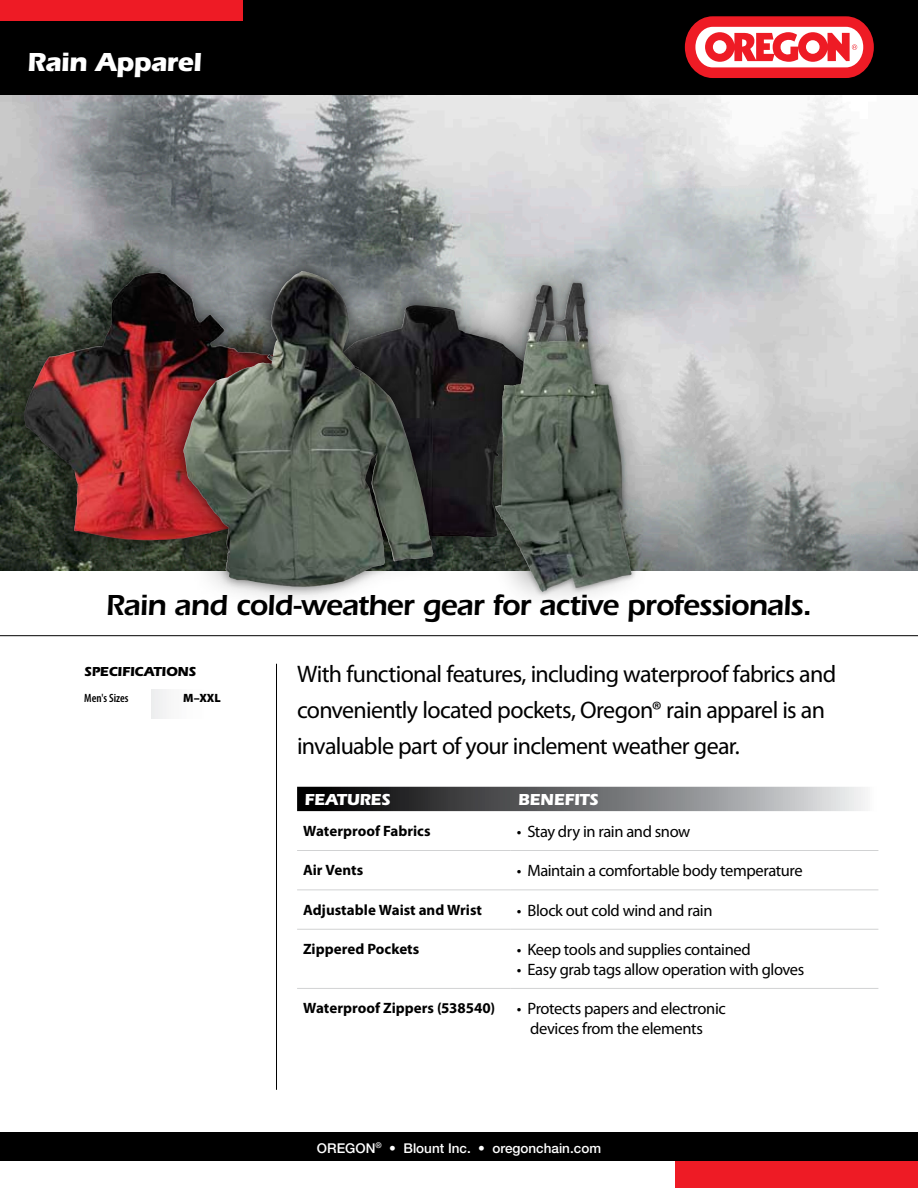
<style>
.page{position:relative;width:918px;height:1188px;background:#fff}
.page>*{position:absolute;margin:0;border:0;box-sizing:border-box;transform-origin:0 0}
.t1{font:600 30px "ITC Eras Std";letter-spacing:-.03em;color:#000}
.t2{font:700 27px "ITC Eras Std";letter-spacing:-.02em;color:#fff}
.t3{font:24px/36px "Myriad Pro";letter-spacing:-.03em;color:#000}
.t4{font:16.5px/19.8px "Myriad Pro";letter-spacing:-.025em;color:#000;text-align:center}
.t5{font:700 16.5px "ITC Eras Std";letter-spacing:-.02em;color:#fff}
.t6{font:700 15px "Myriad Pro";color:#000}
.t7{font:500 13.5px "Helvetica Neue LT Pro";color:#fff}
.t8{font:700 13.5px "ITC Eras Std";letter-spacing:-.015em;color:#000}
.t9{font:600 condensed 12px "Myriad Pro";color:#000}
.t10{font:900 12px "Myriad Pro";color:#000}
</style>
<div class="page">
<img style="left:0;top:94px;width:918px;height:477px">
<div style="left:0;top:0;width:918px;height:94px;background:#000"></div>
<svg style="left:685px;top:16px;width:189px;height:62px;background:#e25e65"></svg>
<div style="left:0;top:0;width:243px;height:20px;background:#ee1b25"></div>
<div style="left:675px;top:1161px;width:243px;height:27px;background:#ee1b25"></div>
<div style="left:0;top:1133px;width:918px;height:28px;background:#000"></div>
<hr style="left:0;top:635px;width:918px;height:1px;background:#000">
<hr style="left:276px;top:664px;width:1px;height:426px;background:#000">
<div style="left:151px;top:689px;width:102px;height:29px;background:linear-gradient(to right,#f3f3f4,#fff)"></div>
<svg style="left:297px;top:787px;width:568px;height:24px;background:#6b6c6e"></svg>
<hr style="left:297px;top:850px;width:214px;height:1px;background:#d1d2d3">
<hr style="left:511px;top:850px;width:367px;height:1px;background:#d1d2d3">
<hr style="left:297px;top:929px;width:214px;height:1px;background:#d1d2d3">
<hr style="left:511px;top:929px;width:367px;height:1px;background:#d1d2d3">
<hr style="left:297px;top:890px;width:214px;height:1px;background:#d1d2d3">
<hr style="left:511px;top:890px;width:367px;height:1px;background:#d1d2d3">
<hr style="left:297px;top:988px;width:214px;height:1px;background:#d1d2d3">
<hr style="left:511px;top:988px;width:367px;height:1px;background:#d1d2d3">
<img style="left:450px;top:305px;width:4px;height:233px">
<div style="left:0;top:234px;width:377px;height:327px;background:#000;opacity:.43"></div>
<div style="left:14px;top:263px;width:354px;height:287px;background:#000;opacity:.4"></div>
<img style="left:24px;top:273px;width:119px;height:255px">
<div style="left:143px;top:233px;width:307px;height:373px;background:#000;opacity:.43"></div>
<div style="left:173px;top:262px;width:268px;height:333px;background:#000;opacity:.4"></div>
<img style="left:183px;top:271px;width:119px;height:198px">
<div style="left:454px;top:244px;width:192px;height:366px;background:#000;opacity:.43"></div>
<div style="left:489px;top:276px;width:148px;height:321px;background:#000;opacity:.4"></div>
<img style="left:504px;top:283px;width:69px;height:103px">
<h2 class="t2" style="left:27px;top:46px;width:176px">RAIN APPAREL</h2>
<h1 class="t1" style="left:106px;top:588px;width:708px">Rain and cold-weather gear for active professionals.</h1>
<p class="t8" style="left:84px;top:664px;width:112px">SPECIFICATIONS</p>
<p class="t9" style="left:84px;top:690px;width:46px">Men's Sizes</p>
<p class="t10" style="left:183px;top:690px;width:39px">M–XXL</p>
<h3 class="t3" style="left:297px;top:655px;width:541px">With functional features, including waterproof fabrics and conveniently located pockets, Oregon® rain apparel is an invaluable part of your inclement weather gear.</h3>
<p class="t5" style="left:305px;top:790px;width:88px">FEATURES</p>
<p class="t5" style="left:518px;top:790px;width:23px">BENEFIT</p>
<p class="t5" style="left:589px;top:790px;width:11px">S</p>
<p class="t6" style="left:303px;top:821px;width:129px">Waterproof Fabrics</p>
<p class="t4" style="left:517px;top:821px;width:175px">• Stay dry in rain and snow</p>
<p class="t6" style="left:303px;top:860px;width:62px">Air Vents</p>
<p class="t4" style="left:517px;top:861px;width:288px">• Maintain a comfortable body temperature</p>
<p class="t6" style="left:303px;top:900px;width:180px">Adjustable Waist and Wrist</p>
<p class="t4" style="left:517px;top:900px;width:197px">• Block out cold wind and rain</p>
<p class="t6" style="left:303px;top:939px;width:118px">Zippered Pockets</p>
<p class="t4" style="left:517px;top:939px;width:236px">• Keep tools and supplies contained</p>
<p class="t4" style="left:517px;top:959px;width:289px">• Easy grab tags allow operation with gloves</p>
<p class="t6" style="left:303px;top:998px;width:194px">Waterproof Zippers (538540)</p>
<p class="t4" style="left:517px;top:999px;width:211px">• Protects papers and electronic devices from the elements</p>
<p class="t7" style="left:317px;top:1140px;width:286px">OREGON<sup>®</sup> • Blount Inc. • oregonchain.com</p>
</div>
